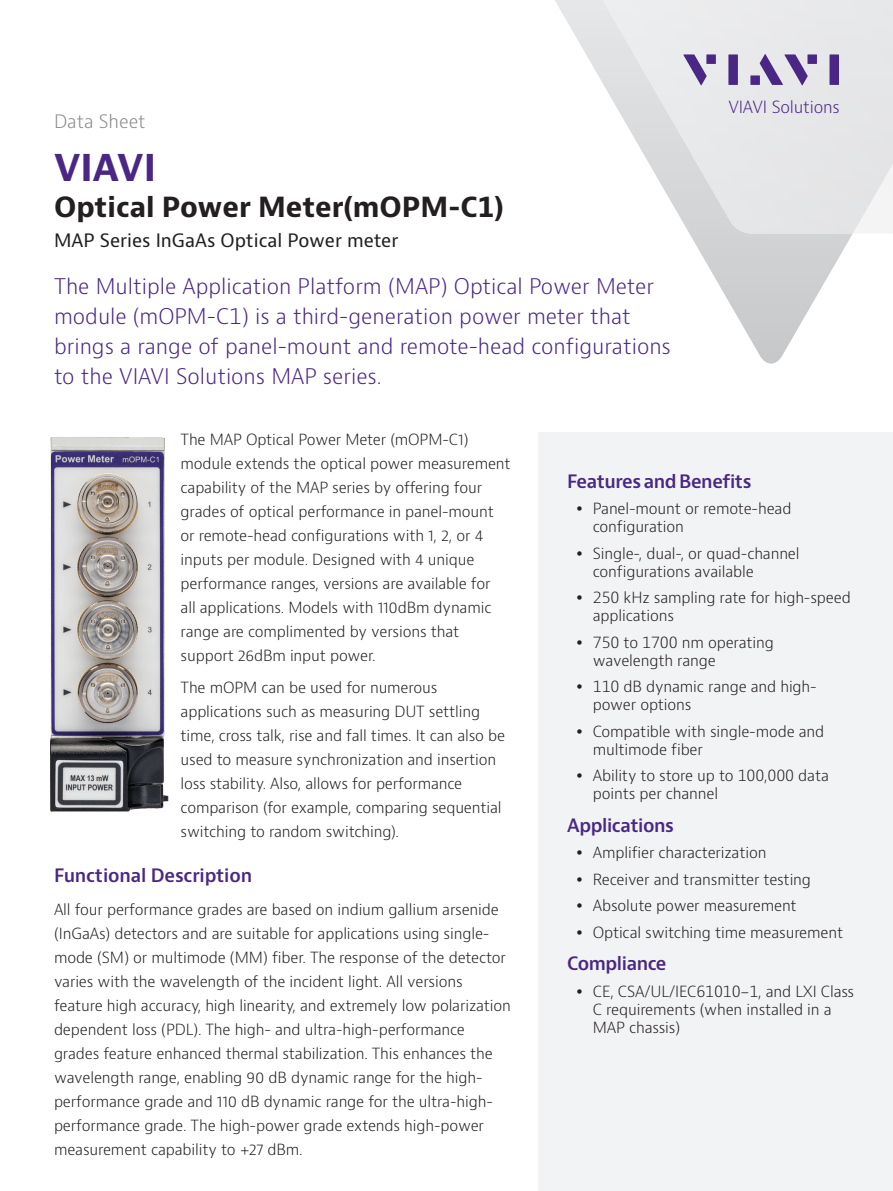
<style>
.page{position:relative;width:893px;height:1191px;background:#fff}
.page>*{position:absolute;margin:0;border:0;box-sizing:border-box;transform-origin:0 0}
.H1_Brand_Sub-Brand_24{font:700 36px "Bernino Sans";color:#4a2785}
.H2_Product_18_24{font:700 27px "Bernino Sans";color:#231f20}
.Cover_subhead_12_pt{font:300 21px/30px "Bernino Sans";color:#4a2785}
.Key_Features_Benefits_Applications_Heade{font:600 18px "Bernino Sans";letter-spacing:-.025em;color:#4a2785}
.H3_Product_Descriptor_12_20{font:18px "Bernino Sans";color:#231f20}
.H2_Heading_Purple_12_16{font:600 18px "Bernino Sans";letter-spacing:-.01em;color:#4a2785}
.P_DocType{font:300 18px "Bernino Sans";color:#87898c}
.t1{font:300 16.35px "Bernino Sans";letter-spacing:-.01em;color:#4a2785}
.Body_text_8_12_5{font:300 15px/24px "Bernino Sans";letter-spacing:-.01em;color:#231f20}
</style>
<div class="page">
<svg style="left:690px;top:234px;width:162px;height:130px"></svg>
<svg style="left:555px;top:0;width:338px;height:234px"></svg>
<svg style="left:683px;top:54px;width:24px;height:31px"></svg>
<div style="left:706px;top:54px;width:10px;height:10px;background:#4a2785"></div>
<div style="left:728px;top:54px;width:10px;height:31px;background:#4a2785"></div>
<div style="left:807px;top:54px;width:10px;height:10px;background:#4a2785"></div>
<div style="left:829px;top:54px;width:10px;height:31px;background:#4a2785"></div>
<svg style="left:760px;top:54px;width:48px;height:31px"></svg>
<div style="left:750px;top:75px;width:10px;height:10px;background:#4a2785"></div>
<div style="left:539px;top:432px;width:354px;height:759px;background:#f2f3f4"></div>
<img style="left:50px;top:437px;width:119px;height:375px">
<p class="P_DocType" style="left:54px;top:109px;width:93px">Data Sheet</p>
<p class="H1_Brand_Sub-Brand_24" style="left:54px;top:144px;width:104px">VIAVI</p>
<p class="H2_Product_18_24" style="left:54px;top:189px;width:451px">Optical Power Meter(mOPM-C1)</p>
<p class="H3_Product_Descriptor_12_20" style="left:54px;top:228px;width:346px">MAP Series InGaAs Optical Power meter</p>
<p class="Cover_subhead_12_pt" style="left:54px;top:271px;width:618px">The Multiple Application Platform (MAP) Optical Power Meter module (mOPM-C1) is a third-generation power meter that brings a range of panel-mount and remote-head configurations to the VIAVI Solutions MAP series.</p>
<p class="t1" style="left:728px;top:96px;width:113px">VIAVI Solutions</p>
<p class="Body_text_8_12_5" style="left:181px;top:427px;width:332px">The MAP Optical Power Meter (mOPM-C1) module extends the optical power measurement capability of the MAP series by offering four grades of optical performance in panel-mount or remote-head configurations with 1, 2, or 4 inputs per module. Designed with 4 unique performance ranges, versions are available for<br>all applications. Models with 110dBm dynamic range are complimented by versions that support 26dBm input power.</p>
<p class="Body_text_8_12_5" style="left:181px;top:676px;width:326px">The mOPM can be used for numerous applications such as measuring DUT settling time, cross talk, rise and fall times. It can also be used to measure synchronization and insertion loss stability. Also, allows for performance comparison (for example, comparing sequential switching to random switching).</p>
<p class="H2_Heading_Purple_12_16" style="left:54px;top:864px;width:200px">Functional Description</p>
<p class="Body_text_8_12_5" style="left:54px;top:897px;width:458px">All four performance grades are based on indium gallium arsenide (InGaAs) detectors and are suitable for applications using single&shy;mode (SM) or multimode (MM) fiber. The response of the detector varies with the wavelength of the incident light. All versions feature high accuracy, high linearity, and extremely low polarization dependent loss (PDL). The high- and ultra-high-performance grades feature enhanced thermal stabilization. This enhances the wavelength range, enabling 90 dB dynamic range for the high&shy;performance grade and 110 dB dynamic range for the ultra-high&shy;performance grade. The high-power grade extends high-power measurement capability to +27 dBm.</p>
<p class="Key_Features_Benefits_Applications_Heade" style="left:567px;top:469px;width:186px">Features and Benefits</p>
<p class="Body_text_8_12_5" style="left:593px;top:500px;width:200px;line-height:18px">Panel-mount or remote-head configuration</p>
<p class="Body_text_8_12_5" style="left:593px;top:544px;width:208px;line-height:18px">Single-, dual-, or quad-channel configurations available</p>
<p class="Body_text_8_12_5" style="left:593px;top:589px;width:259px;line-height:18px">250 kHz sampling rate for high-speed applications</p>
<p class="Body_text_8_12_5" style="left:593px;top:633px;width:183px;line-height:18px">750 to 1700 nm operating wavelength range</p>
<p class="Body_text_8_12_5" style="left:593px;top:678px;width:225px;line-height:18px">110 dB dynamic range and high&shy;power options</p>
<p class="Body_text_8_12_5" style="left:593px;top:722px;width:233px;line-height:18px">Compatible with single-mode and multimode fiber</p>
<p class="Body_text_8_12_5" style="left:593px;top:767px;width:238px;line-height:18px">Ability to store up to 100,000 data points per channel</p>
<p class="Key_Features_Benefits_Applications_Heade" style="left:567px;top:813px;width:108px">Applications</p>
<p class="Body_text_8_12_5" style="left:593px;top:841px;width:175px">Amplifier characterization</p>
<p class="Body_text_8_12_5" style="left:593px;top:867px;width:220px">Receiver and transmitter testing</p>
<p class="Body_text_8_12_5" style="left:593px;top:894px;width:205px">Absolute power measurement</p>
<p class="Body_text_8_12_5" style="left:593px;top:920px;width:252px">Optical switching time measurement</p>
<p class="Key_Features_Benefits_Applications_Heade" style="left:567px;top:952px;width:101px">Compliance</p>
<p class="Body_text_8_12_5" style="left:593px;top:982px;width:263px;line-height:18px">CE, CSA/UL/IEC61010-1, and LXI Class<br>C requirements (when installed in a<br>MAP chassis)</p>
</div>
